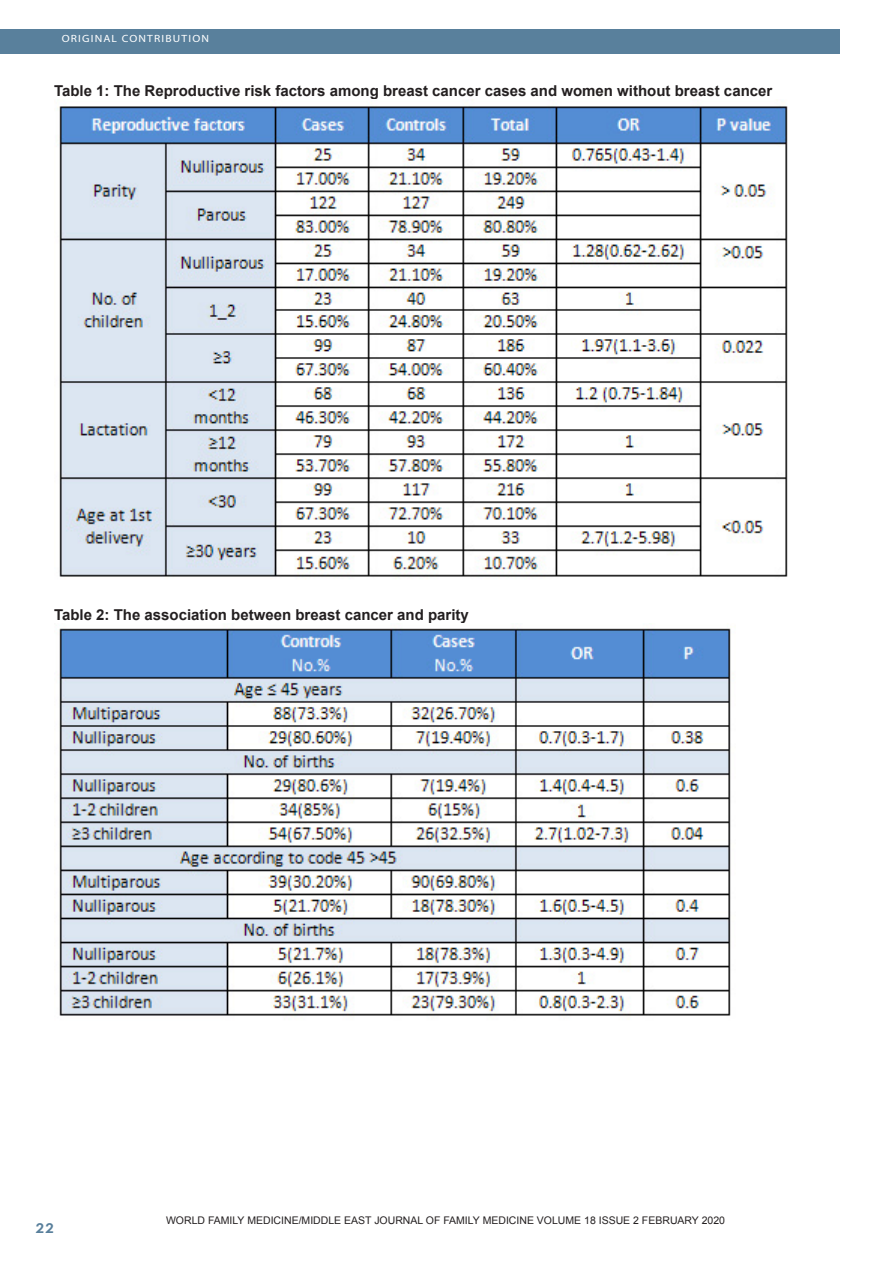
<style>
.page{position:relative;width:893px;height:1263px;background:#fff}
.page>*{position:absolute;margin:0;border:0;box-sizing:border-box;transform-origin:0 0}
.Footnote_Text{font:700 15px "Arial";color:#231f20}
.t1{font:700 13.5px "Century Gothic";color:#59809c;scale:1.1 1}
.Footnote_Text-2{font:10.5px "Arial";color:#231f20}
.t2{font:10.5px "Myriad";letter-spacing:.1em;color:#fff;scale:1.1 1}
</style>
<div class="page">
<div style="left:0;top:30px;width:840px;height:24px;background:#59809c"></div>
<img style="left:59px;top:99px;width:729px;height:480px">
<img style="left:59px;top:626px;width:672px;height:392px">
<p class="t2" style="left:62px;top:34px;width:135px">ORIGINAL CONTRIBUTION</p>
<p class="Footnote_Text" style="left:54px;top:81px;width:720px">Table 1: The Reproductive risk factors among breast cancer cases and women without breast cancer</p>
<p class="Footnote_Text" style="left:54px;top:605px;width:416px">Table 2: The association between breast cancer and parity</p>
<p class="t1" style="left:36px;top:1217px;width:18px">22</p>
<p class="Footnote_Text-2" style="left:166px;top:1214px;width:560px">WORLD FAMILY MEDICINE/MIDDLE EAST JOURNAL OF FAMILY MEDICINE VOLUME 18 ISSUE 2 FEBRUARY 2020</p>
</div>
